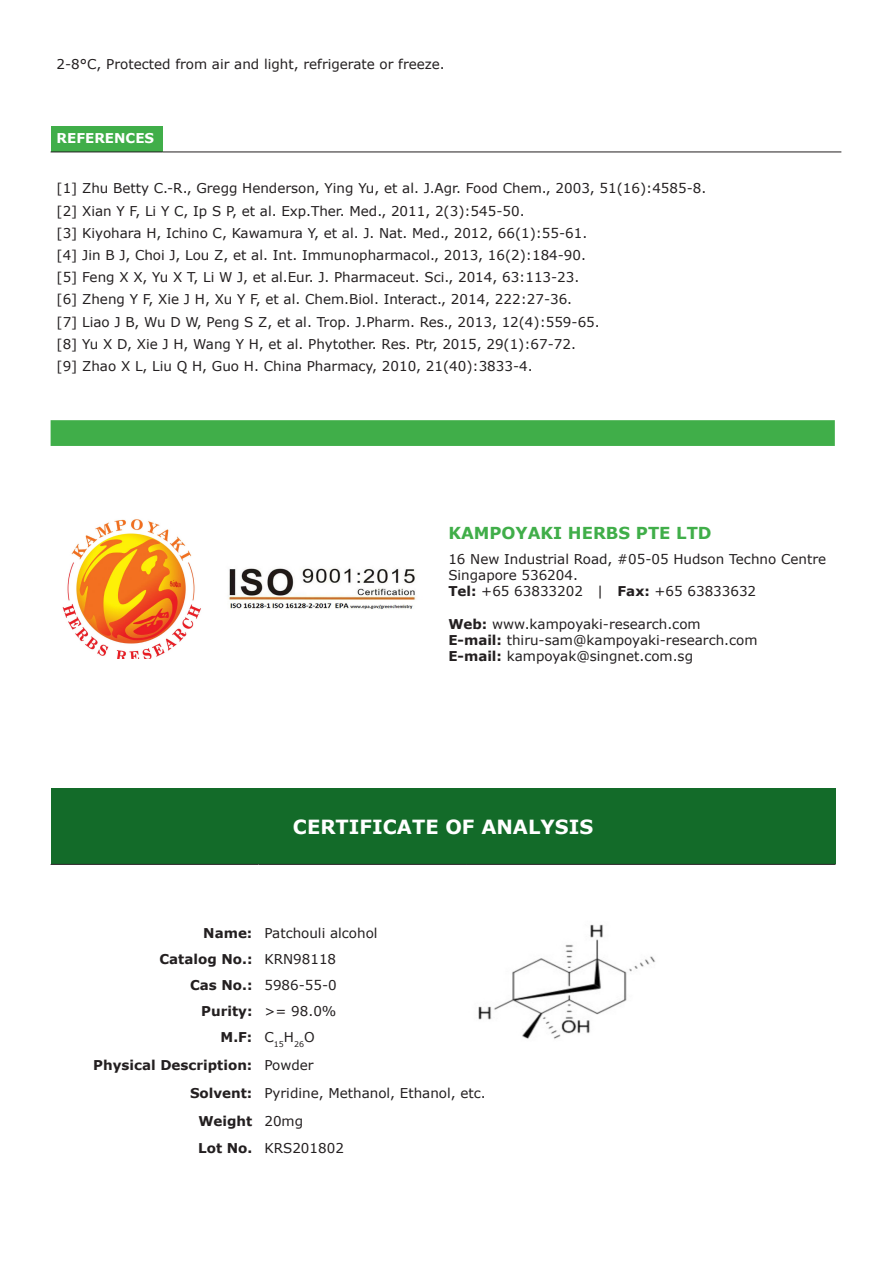
<style>
.page{position:relative;width:893px;height:1263px;background:#fff}
.page>*{position:absolute;margin:0;border:0;box-sizing:border-box;transform-origin:0 0}
.t1{font:700 19.5px "Verdana";color:#fff}
.t2{font:700 16.5px "Verdana";color:#40ae49}
.t3{font:13.5px "Verdana";color:#231f20}
.t4{font:700 13.5px "Verdana";color:#231f20}
.t5{font:700 13.5px "Verdana";color:#fff}
.t6{font:7.8px "Verdana";color:#231f20}
.s1{font-weight:700}
</style>
<div class="page">
<div style="left:51px;top:127px;width:111px;height:25px;background:#40ae49"></div>
<hr style="left:51px;top:152px;width:111px;height:1px;background:#231f20">
<hr style="left:162px;top:152px;width:679px;height:1px;background:#231f20">
<div style="left:51px;top:420px;width:784px;height:26px;background:#40ae49"></div>
<img style="left:62px;top:519px;width:139px;height:139px">
<img style="left:228px;top:568px;width:188px;height:41px">
<div style="left:51px;top:788px;width:785px;height:76px;background:#136b29"></div>
<hr style="left:51px;top:864px;width:207px;height:1px;background:#231f20">
<hr style="left:258px;top:864px;width:209px;height:1px;background:#231f20">
<hr style="left:467px;top:864px;width:369px;height:1px;background:#231f20">
<img style="left:478px;top:924px;width:178px;height:115px">
<p class="t3" style="left:57px;top:56px;width:390px">2-8°C, Protected from air and light, refrigerate or freeze.</p>
<p class="t5" style="left:57px;top:129px;width:99px">REFERENCES</p>
<p class="t3" style="left:57px;top:180px;width:651px">[1] Zhu Betty C.-R., Gregg Henderson, Ying Yu, et al. J.Agr. Food Chem., 2003, 51(16):4585-8.</p>
<p class="t3" style="left:57px;top:202px;width:469px">[2] Xian Y F, Li Y C, Ip S P, et al. Exp.Ther. Med., 2011, 2(3):545-50.</p>
<p class="t3" style="left:57px;top:224px;width:532px">[3] Kiyohara H, Ichino C, Kawamura Y, et al. J. Nat. Med., 2012, 66(1):55-61.</p>
<p class="t3" style="left:57px;top:246px;width:531px">[4] Jin B J, Choi J, Lou Z, et al. Int. Immunopharmacol., 2013, 16(2):184-90.</p>
<p class="t3" style="left:57px;top:269px;width:524px">[5] Feng X X, Yu X T, Li W J, et al.Eur. J. Pharmaceut. Sci., 2014, 63:113-23.</p>
<p class="t3" style="left:57px;top:291px;width:517px">[6] Zheng Y F, Xie J H, Xu Y F, et al. Chem.Biol. Interact., 2014, 222:27-36.</p>
<p class="t3" style="left:57px;top:313px;width:545px">[7] Liao J B, Wu D W, Peng S Z, et al. Trop. J.Pharm. Res., 2013, 12(4):559-65.</p>
<p class="t3" style="left:57px;top:335px;width:521px">[8] Yu X D, Xie J H, Wang Y H, et al. Phytother. Res. Ptr, 2015, 29(1):67-72.</p>
<p class="t3" style="left:57px;top:357px;width:478px">[9] Zhao X L, Liu Q H, Guo H. China Pharmacy, 2010, 21(40):3833-4.</p>
<p class="t2" style="left:448px;top:522px;width:265px">KAMPOYAKI HERBS PTE LTD</p>
<p class="t3" style="left:448px;top:550px;width:379px">16 New Industrial Road, #05-05 Hudson Techno Centre</p>
<p class="t3" style="left:448px;top:566px;width:131px">Singapore 536204.</p>
<p class="t3" style="left:448px;top:583px;width:309px"><span class="s1">Tel:</span> +65 63833202 | <span class="s1">Fax:</span> +65 63833632</p>
<p class="t3" style="left:448px;top:615px;width:254px"><span class="s1">Web:</span> www.kampoyaki-research.com</p>
<p class="t3" style="left:448px;top:631px;width:311px"><span class="s1">E-mail:</span> thiru-sam@kampoyaki-research.com</p>
<p class="t3" style="left:448px;top:647px;width:246px"><span class="s1">E-mail:</span> kampoyak@singnet.com.sg</p>
<p class="t1" style="left:293px;top:814px;width:302px">CERTIFICATE OF ANALYSIS</p>
<p class="t4" style="left:203px;top:925px;width:51px">Name:</p>
<p class="t3" style="left:264px;top:925px;width:115px">Patchouli alcohol</p>
<p class="t4" style="left:160px;top:950px;width:94px">Catalog No.:</p>
<p class="t3" style="left:264px;top:950px;width:73px">KRN98118</p>
<p class="t4" style="left:190px;top:976px;width:64px">Cas No.:</p>
<p class="t3" style="left:264px;top:976px;width:74px">5986-55-0</p>
<p class="t4" style="left:201px;top:1002px;width:53px">Purity:</p>
<p class="t3" style="left:264px;top:1002px;width:74px">&gt;= 98.0%</p>
<p class="t4" style="left:221px;top:1029px;width:33px">M.F:</p>
<p class="t6" style="left:264px;top:1039px;width:52px"><sup>C</sup>15<sup>H</sup>26<sup>O</sup></p>
<p class="t4" style="left:93px;top:1056px;width:161px">Physical Description:</p>
<p class="t3" style="left:264px;top:1057px;width:51px">Powder</p>
<p class="t4" style="left:190px;top:1084px;width:64px">Solvent:</p>
<p class="t3" style="left:264px;top:1084px;width:223px">Pyridine, Methanol, Ethanol, etc.</p>
<p class="t4" style="left:198px;top:1112px;width:56px">Weight</p>
<p class="t3" style="left:264px;top:1112px;width:40px">20mg</p>
<p class="t4" style="left:198px;top:1139px;width:56px">Lot No.</p>
<p class="t3" style="left:264px;top:1139px;width:81px">KRS201802</p>
</div>
